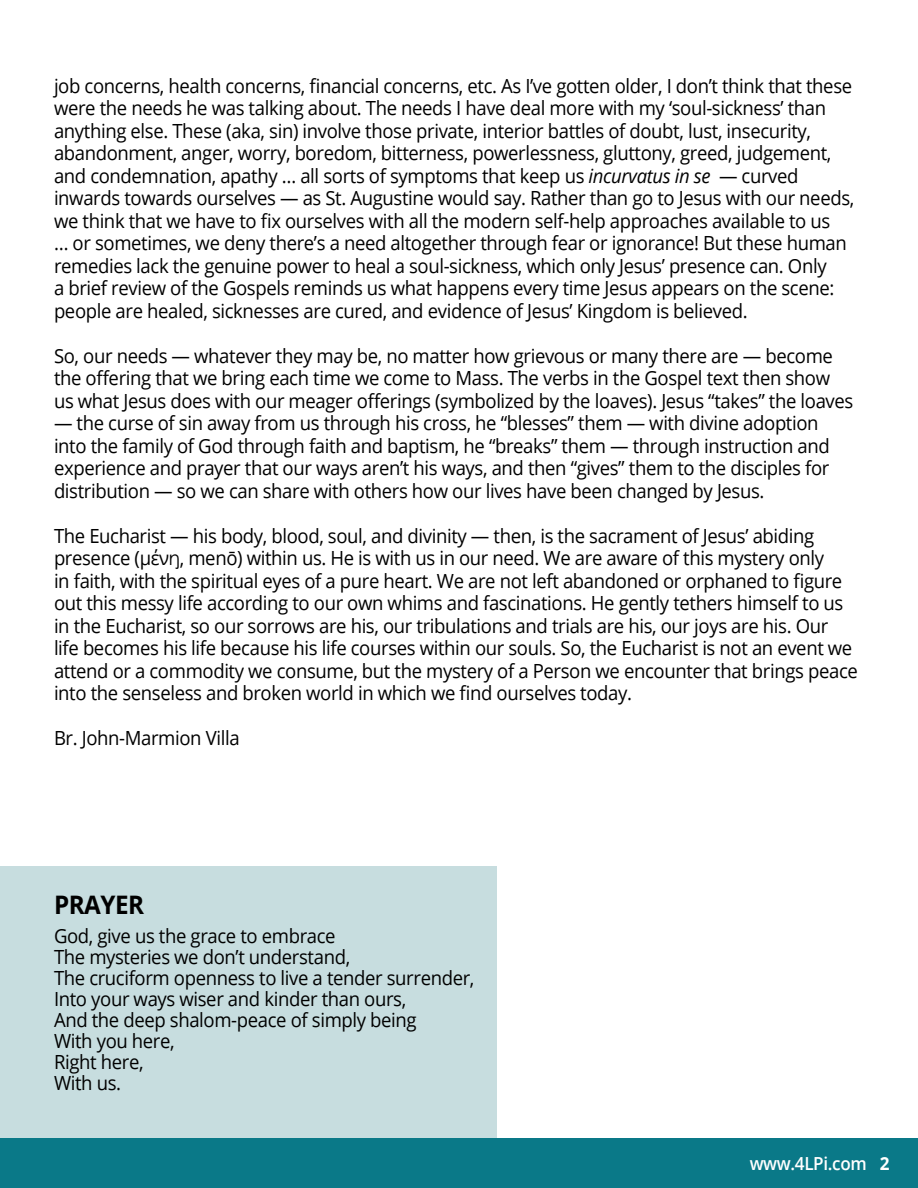
<style>
.page{position:relative;width:918px;height:1188px;background:#fff}
.page>*{position:absolute;margin:0;border:0;box-sizing:border-box;transform-origin:0 0}
.t1{font:700 25.5px "Open Sans";letter-spacing:-.02em;color:#000;scale:.95 1}
.t2{font:19.5px/22.5px "Open Sans";letter-spacing:-.02em;color:#000;scale:.95 1}
.t3{font:600 18px "Open Sans";letter-spacing:-.02em;color:#fff;scale:.95 1}
.s1{font-style:italic}
.s2{font-family:"Century Gothic"}
.s3{font-weight:700}
</style>
<div class="page">
<div style="left:0;top:866px;width:497px;height:276px;background:#c7dddf"></div>
<div style="left:0;top:1138px;width:918px;height:50px;background:#0a7988"></div>
<p class="t2" style="left:54px;top:74px;width:844px">job concerns, health concerns, financial concerns, etc. As I’ve gotten older, I don’t think that these were the needs he was talking about. The needs I have deal more with my ‘soul-sickness’ than anything else. These (aka, sin) involve those private, interior battles of doubt, lust, insecurity, abandonment, anger, worry, boredom, bitterness, powerlessness, gluttony, greed, judgement, and condemnation, apathy … all sorts of symptoms that keep us <span class="s1">incurvatus in se</span> — curved inwards towards ourselves — as St. Augustine would say. Rather than go to Jesus with our needs, we think that we have to fix ourselves with all the modern self-help approaches available to us<br>… or sometimes, we deny there’s a need altogether through fear or ignorance! But these human remedies lack the genuine power to heal a soul-sickness, which only Jesus’ presence can. Only<br>a brief review of the Gospels reminds us what happens every time Jesus appears on the scene: people are healed, sicknesses are cured, and evidence of Jesus’ Kingdom is believed.</p>
<p class="t2" style="left:54px;top:344px;width:843px">So, our needs — whatever they may be, no matter how grievous or many there are — become the offering that we bring each time we come to Mass. The verbs in the Gospel text then show us what Jesus does with our meager offerings (symbolized by the loaves). Jesus “takes” the loaves</p>
<p class="t2" style="left:54px;top:411px;width:818px">— the curse of sin away from us through his cross, he “blesses” them — with divine adoption into the family of God through faith and baptism, he “breaks” them — through instruction and experience and prayer that our ways aren’t his ways, and then “gives” them to the disciples for distribution — so we can share with others how our lives have been changed by Jesus.</p>
<p class="t2" style="left:54px;top:524px;width:848px">The Eucharist — his body, blood, soul, and divinity — then, is the sacrament of Jesus’ abiding presence (μέν<span class="s2">ŋ</span>, menō) within us. He is with us in our need. We are aware of this mystery only<br>in faith, with the spiritual eyes of a pure heart. We are not left abandoned or orphaned to figure out this messy life according to our own whims and fascinations. He gently tethers himself to us in the Eucharist, so our sorrows are his, our tribulations and trials are his, our joys are his. Our life becomes his life because his life courses within our souls. So, the Eucharist is not an event we attend or a commodity we consume, but the mystery of a Person we encounter that brings peace into the senseless and broken world in which we find ourselves today.</p>
<p class="t2" style="left:54px;top:726px;width:197px">Br. John-Marmion Villa</p>
<h1 class="t1" style="left:54px;top:887px;width:96px">PRAYER</h1>
<p class="t2" style="left:54px;top:925px;width:444px;line-height:21px">God, give us the grace to embrace<br>The mysteries we don’t understand,<br>The cruciform openness to live a tender surrender,<br>Into your ways wiser and kinder than ours,<br>And the deep shalom-peace of simply being<br>With you here,<br>Right here,<br>With us.</p>
<p class="t3" style="left:750px;top:1151px;width:149px">www.4LPi.com <span class="s3">2</span></p>
</div>
